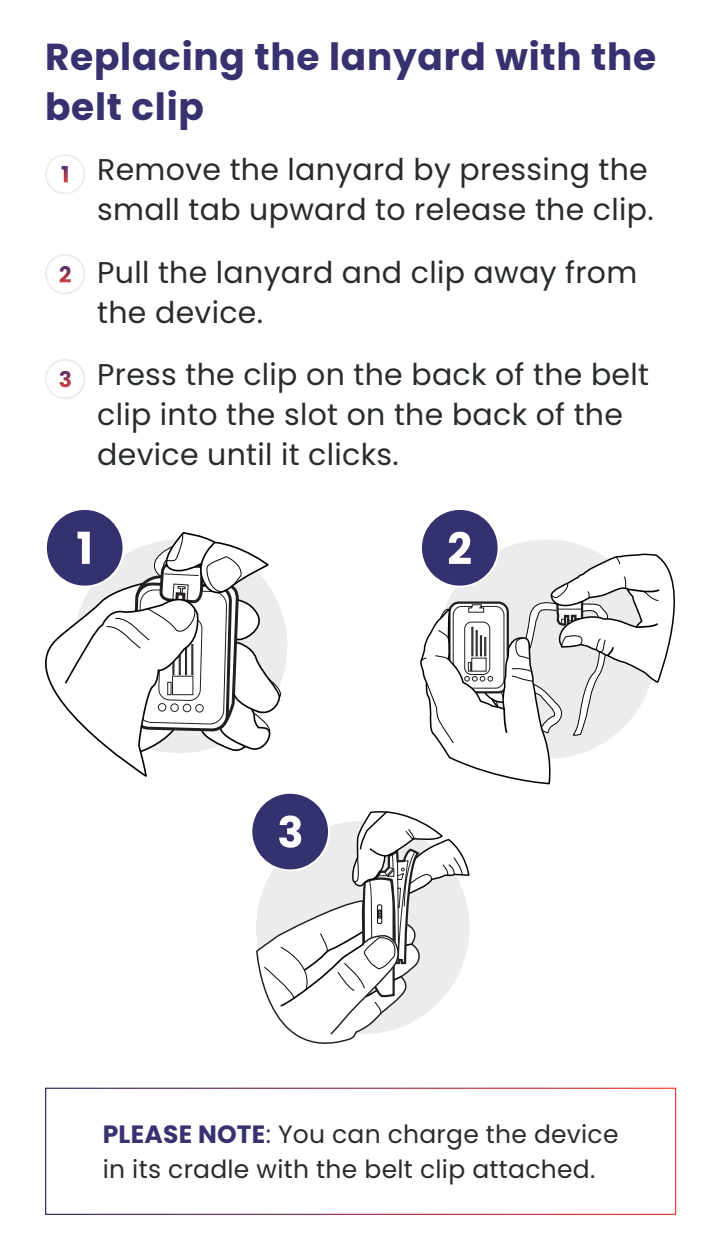
<style>
.page{position:relative;width:720px;height:1260px;background:#fff}
.page>*{position:absolute;margin:0;border:0;box-sizing:border-box;transform-origin:0 0}
.t1{font:700 37.5px/50px "Poppins";letter-spacing:.02em;color:#373170}
.t2{font:30px/40px "Poppins";letter-spacing:.01em;color:#282c2d}
.t3{font:25px/35px "Poppins";letter-spacing:.01em;color:#282c2d}
.s1{font-weight:700;color:#37316f}
.s2{color:#37316f}
</style>
<div class="page">
<div style="left:45px;top:154px;width:40px;height:40px;border:2px solid #ededee;border-radius:50%"></div>
<svg style="left:62px;top:166px;width:6px;height:16px"></svg>
<div style="left:45px;top:254px;width:40px;height:40px;border:2px solid #ececef;border-radius:50%"></div>
<svg style="left:60px;top:266px;width:11px;height:16px"></svg>
<div style="left:45px;top:359px;width:40px;height:40px;border:2px solid #ececef;border-radius:50%"></div>
<svg style="left:60px;top:371px;width:11px;height:16px"></svg>
<div style="left:45px;top:1088px;width:631px;height:127px;border:1px solid #fff"></div>
<svg style="left:45px;top:583px;width:102px;height:194px"></svg>
<svg style="left:104px;top:532px;width:181px;height:224px"></svg>
<div style="left:46px;top:509px;width:77px;height:78px;background:#33326f;border-radius:50%"></div>
<div style="left:45px;top:508px;width:79px;height:80px;border:2px solid #fff;border-radius:50%"></div>
<svg style="left:78px;top:532px;width:12px;height:32px"></svg>
<div style="left:421px;top:509px;width:78px;height:78px;background:#33326f;border-radius:50%"></div>
<svg style="left:420px;top:532px;width:255px;height:252px"></svg>
<svg style="left:251px;top:793px;width:78px;height:77px"></svg>
<svg style="left:255px;top:808px;width:215px;height:282px"></svg>
<p class="t1" style="left:45px;top:32px;width:613px">Replacing the lanyard with the belt clip</p>
<p class="t2" style="left:97px;top:150px;width:558px">Remove the lanyard by pressing the small tab upward to release the clip.</p>
<p class="t2" style="left:97px;top:253px;width:542px">Pull the lanyard and clip away from the device.</p>
<p class="t2" style="left:97px;top:355px;width:553px">Press the clip on the back of the belt clip into the slot on the back of the device until it clicks.</p>
<p class="t3" style="left:103px;top:1116px;width:517px"><span class="s1">PLEASE NOTE</span><span class="s2">:</span> You can charge the device in its cradle with the belt clip attached.</p>
</div>
